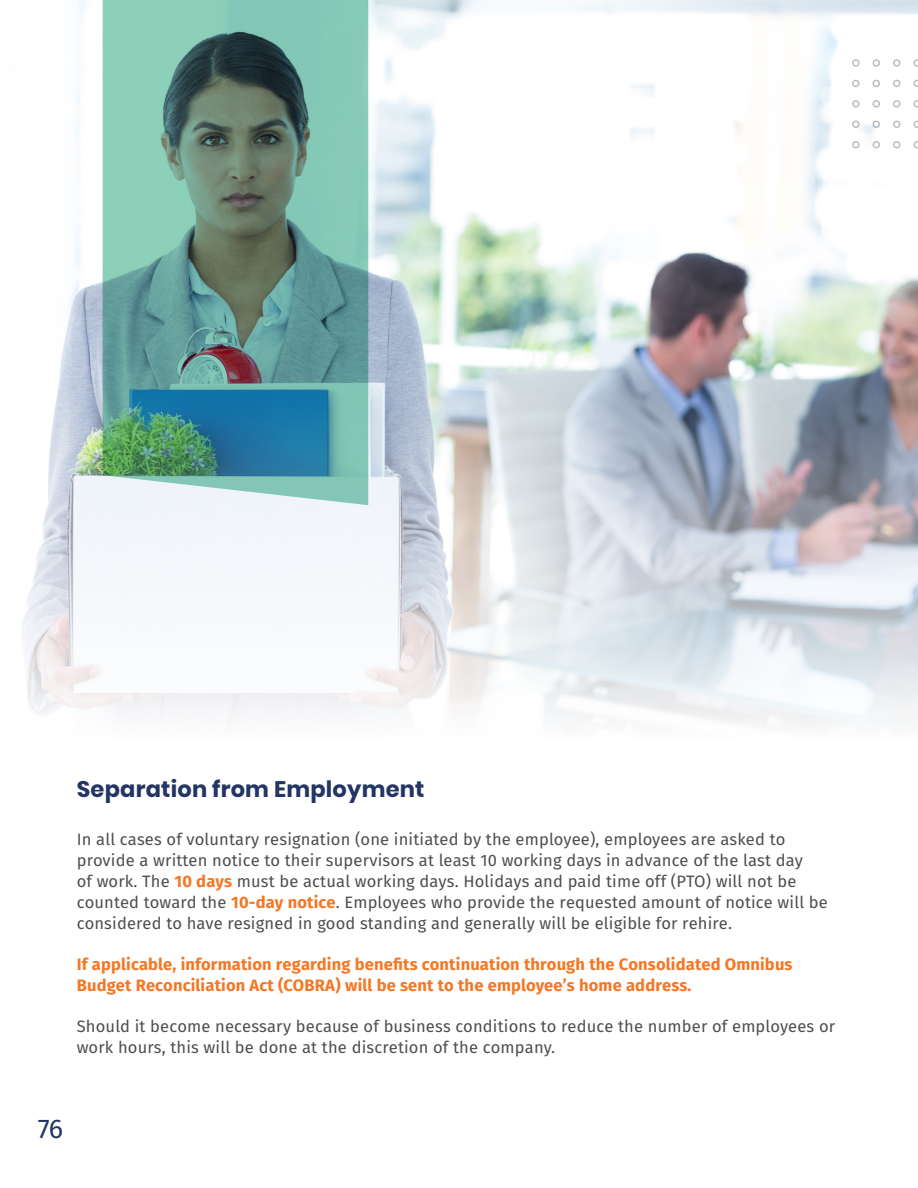
<style>
.page{position:relative;width:918px;height:1188px;background:#fff}
.page>*{position:absolute;margin:0;border:0;box-sizing:border-box;transform-origin:0 0}
.t1{font:27px "Fira Sans";color:#233564}
.Sub_title{font:700 22.5px "Poppins";letter-spacing:.01em;color:#233564}
.Body_B{font:16.5px/21px "Fira Sans";letter-spacing:.01em;color:#4c4e50}
.Body_B-2{font:700 16.5px/21px "Fira Sans";letter-spacing:.01em;color:#f47725}
.s1{font-weight:700;color:#f47725}
</style>
<div class="page">
<img style="left:22px;top:0;width:896px;height:726px">
<svg style="left:103px;top:0;width:265px;height:505px"></svg>
<svg style="left:851px;top:58px;width:67px;height:91px"></svg>
<p class="Sub_title" style="left:77px;top:776px;width:349px">Separation from Employment</p>
<p class="Body_B" style="left:77px;top:828px;width:753px">In all cases of voluntary resignation (one initiated by the employee), employees are asked to provide a written notice to their supervisors at least 10 working days in advance of the last day<br>of work. The <span class="s1">10 days</span> must be actual working days. Holidays and paid time off (PTO) will not be counted toward the <span class="s1">10-day notice</span>. Employees who provide the requested amount of notice will be considered to have resigned in good standing and generally will be eligible for rehire.</p>
<p class="Body_B-2" style="left:77px;top:953px;width:717px">If applicable, information regarding benefits continuation through the Consolidated Omnibus<br>Budget Reconciliation Act (COBRA) will be sent to the employee’s home address.</p>
<p class="Body_B" style="left:77px;top:1016px;width:760px">Should it become necessary because of business conditions to reduce the number of employees or work hours, this will be done at the discretion of the company.</p>
<h1 class="t1" style="left:38px;top:1108px;width:27px">76</h1>
</div>
